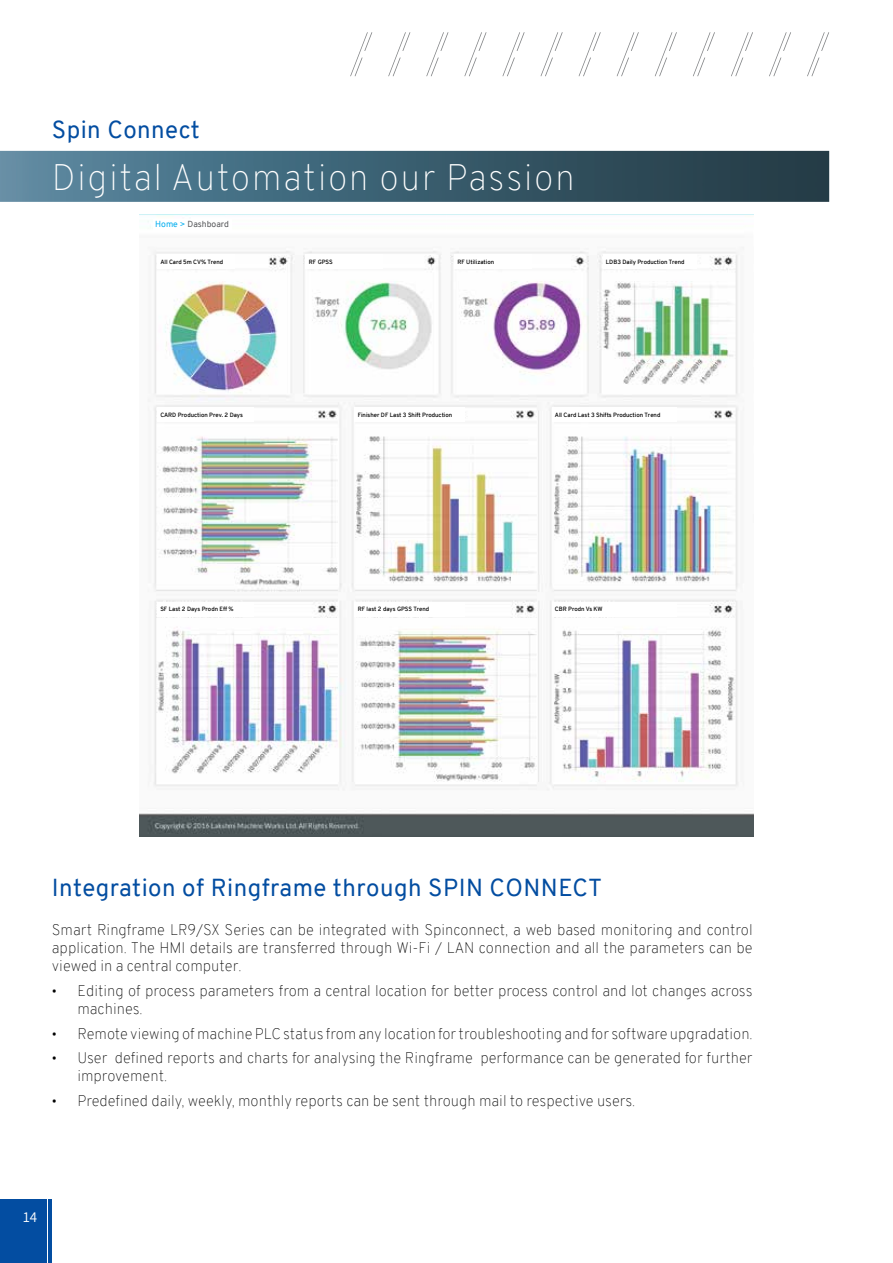
<style>
.page{position:relative;width:893px;height:1263px;background:#fff}
.page>*{position:absolute;margin:0;border:0;box-sizing:border-box;transform-origin:0 0}
.t1{font:100 36px "Overpass";letter-spacing:.04em;color:#fff}
.t2{font:24px "Overpass";letter-spacing:.02em;color:#034da1}
.t3{font:100 15px/18px "Overpass";color:#000}
.t4{font:15px "Assistant";color:#fff}
.t5{font:8.55px "Overpass";color:#57585b}
.t6{font:600 6px "Overpass";color:#000}
.s1{color:#00adef}
.s2{font-family:"Open Sans";font-weight:400;font-size:13.5px}
</style>
<div class="page">
<svg style="left:350px;top:32px;width:22px;height:44px"></svg>
<svg style="left:388px;top:32px;width:22px;height:44px"></svg>
<svg style="left:426px;top:32px;width:22px;height:44px"></svg>
<svg style="left:464px;top:32px;width:23px;height:44px"></svg>
<svg style="left:502px;top:32px;width:23px;height:44px"></svg>
<svg style="left:540px;top:32px;width:23px;height:44px"></svg>
<svg style="left:579px;top:32px;width:22px;height:44px"></svg>
<svg style="left:617px;top:32px;width:22px;height:44px"></svg>
<svg style="left:655px;top:32px;width:22px;height:44px"></svg>
<svg style="left:693px;top:32px;width:22px;height:44px"></svg>
<svg style="left:731px;top:32px;width:22px;height:44px"></svg>
<svg style="left:769px;top:32px;width:22px;height:44px"></svg>
<svg style="left:807px;top:32px;width:22px;height:44px"></svg>
<hr style="left:48px;top:1199px;width:3px;height:64px;background:#034da1">
<div style="left:0;top:1199px;width:46px;height:64px;background:#034da1"></div>
<img style="left:0;top:151px;width:829px;height:51px">
<img style="left:140px;top:214px;width:614px;height:623px">
<div style="left:157px;top:254px;width:78px;height:15px;background:#fff"></div>
<div style="left:157px;top:407px;width:97px;height:15px;background:#fff"></div>
<div style="left:157px;top:602px;width:97px;height:14px;background:#fff"></div>
<div style="left:306px;top:254px;width:77px;height:15px;background:#fff"></div>
<div style="left:355px;top:407px;width:110px;height:15px;background:#fff"></div>
<div style="left:355px;top:602px;width:110px;height:14px;background:#fff"></div>
<div style="left:454px;top:254px;width:78px;height:15px;background:#fff"></div>
<div style="left:603px;top:254px;width:93px;height:15px;background:#fff"></div>
<div style="left:552px;top:407px;width:124px;height:15px;background:#fff"></div>
<div style="left:552px;top:602px;width:124px;height:14px;background:#fff"></div>
<div style="left:153px;top:219px;width:79px;height:12px;background:#fff"></div>
<h2 class="t2" style="left:52px;top:112px;width:150px">Spin Connect</h2>
<h1 class="t1" style="left:52px;top:152px;width:525px">Digital Automation our Passion</h1>
<p class="t5" style="left:155px;top:218px;width:75px"><span class="s1">Home &gt;</span> Dashboard</p>
<p class="t6" style="left:160px;top:257px;width:64px">All Card 5m CV% Trend</p>
<p class="t6" style="left:160px;top:410px;width:84px">CARD Production Prev. 2 Days</p>
<p class="t6" style="left:309px;top:257px;width:25px">RF GPSS</p>
<p class="t6" style="left:457px;top:257px;width:38px">RF Utilization</p>
<p class="t6" style="left:606px;top:257px;width:80px">LDB3 Daily Production Trend</p>
<p class="t6" style="left:358px;top:410px;width:96px">Finisher DF Last 3 Shift Production</p>
<p class="t6" style="left:555px;top:410px;width:107px">All Card Last 3 Shifts Production Trend</p>
<p class="t6" style="left:160px;top:605px;width:75px">SF Last 2 Days Prodn Eff %</p>
<p class="t6" style="left:358px;top:605px;width:73px">RF last 2 days GPSS Trend</p>
<p class="t6" style="left:555px;top:605px;width:49px">CBR Prodn Vs KW</p>
<h2 class="t2" style="left:52px;top:871px;width:552px">Integration of Ringframe through SPIN CONNECT</h2>
<p class="t3" style="left:52px;top:921px;width:702px;text-align:justify">Smart Ringframe LR9/SX Series can be integrated with Spinconnect, a web based monitoring and control application. The HMI details are transferred through Wi-Fi / LAN connection and all the parameters can be viewed in a central computer.</p>
<p class="t3" style="left:77px;top:982px;width:677px;text-indent:-25px"><span class="s2">•</span> Editing of process parameters from a central location for better process control and lot changes across machines.</p>
<p class="t3" style="left:52px;top:1024px;width:702px"><span class="s2">•</span> Remote viewing of machine PLC status from any location for troubleshooting and for software upgradation.</p>
<p class="t3" style="left:77px;top:1049px;width:677px;text-indent:-25px"><span class="s2">•</span> User defined reports and charts for analysing the Ringframe performance can be generated for further improvement.</p>
<p class="t3" style="left:52px;top:1091px;width:585px"><span class="s2">•</span> Predefined daily, weekly, monthly reports can be sent through mail to respective users.</p>
<p class="t4" style="left:23px;top:1207px;width:16px">14</p>
</div>
